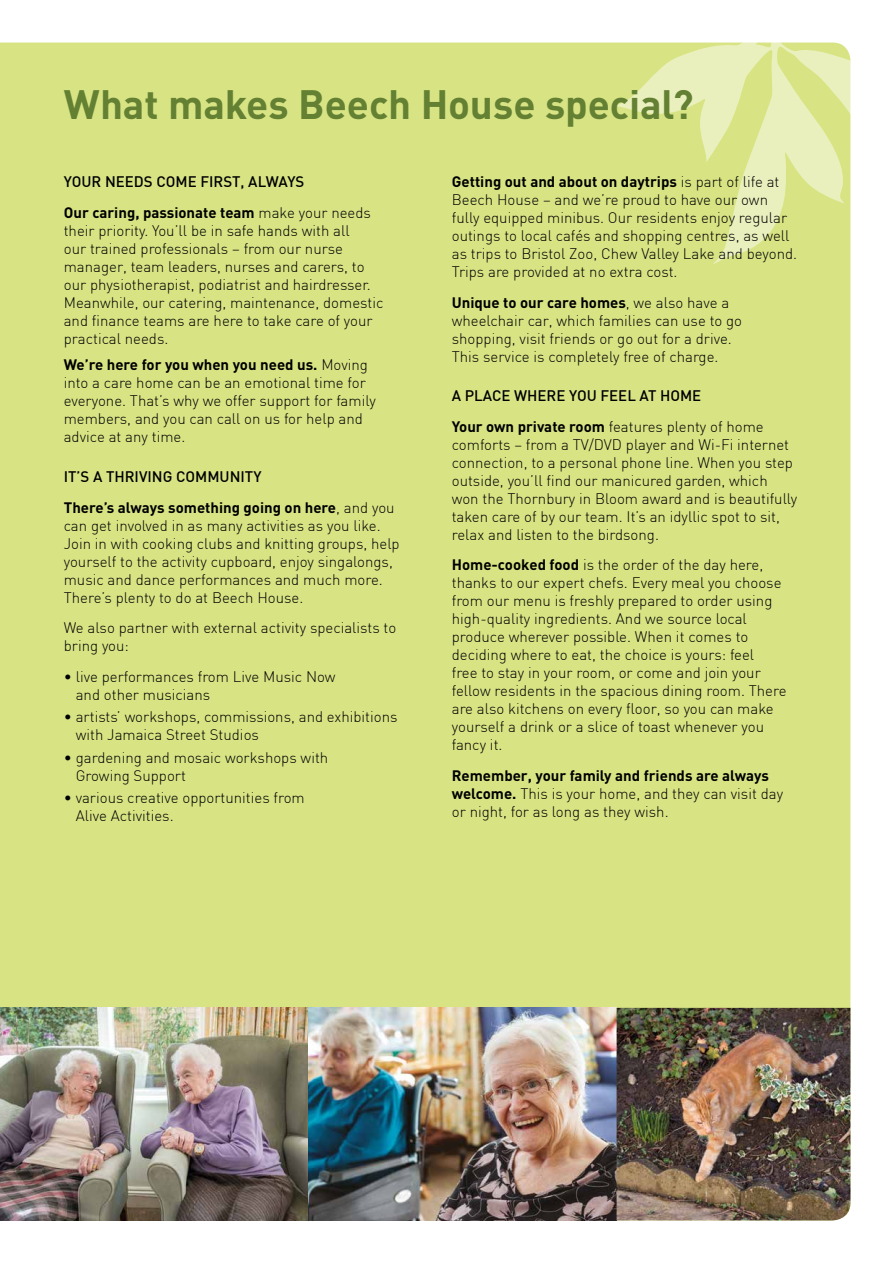
<style>
.page{position:relative;width:893px;height:1263px;background:#fff}
.page>*{position:absolute;margin:0;border:0;box-sizing:border-box;transform-origin:0 0}
.t1{font:700 40.5px "DIN";letter-spacing:-.005em;color:#638033}
.t2{font:300 15px/18px "DIN";color:#000}
.t3{font:500 15px/30.8px "DIN";color:#000}
.t4{font:700 15px/30.8px "DIN";color:#000}
.s1{font-weight:700}
.s2{font-weight:300}
.s3{font-weight:500}
</style>
<div class="page">
<div style="left:0;top:43px;width:850px;height:965px;background:#d8e484"></div>
<svg style="left:614px;top:42px;width:237px;height:222px;background:#dee898"></svg>
<img style="left:0;top:1008px;width:850px;height:212px">
<h1 class="t1" style="left:64px;top:90px;width:631px">What makes Beech House special?</h1>
<p class="t3" style="left:64px;top:168px;width:309px">YOUR NEEDS COME FIRST, ALWAYS<br><span class="s1">Our caring, passionate team</span> <span class="s2">make your needs</span></p>
<p class="t2" style="left:64px;top:223px;width:321px">their priority. You’ll be in safe hands with all<br>our trained professionals – from our nurse manager, team leaders, nurses and carers, to our physiotherapist, podiatrist and hairdresser.<br>Meanwhile, our catering, maintenance, domestic and finance teams are here to take care of your practical needs.</p>
<p class="t2" style="left:64px;top:357px;width:313px"><span class="s1">We’re here for you when you need us.</span> Moving into a care home can be an emotional time for everyone. That’s why we offer support for family members, and you can call on us for help and advice at any time.</p>
<p class="t4" style="left:64px;top:462px;width:332px"><span class="s3">IT’S A THRIVING COMMUNITY<br></span>There’s always something going on here<span class="s2">, and you</span></p>
<p class="t2" style="left:64px;top:517px;width:337px">can get involved in as many activities as you like.<br>Join in with cooking clubs and knitting groups, help yourself to the activity cupboard, enjoy singalongs, music and dance performances and much more.<br>There’s plenty to do at Beech House.</p>
<p class="t2" style="left:64px;top:620px;width:334px">We also partner with external activity specialists to bring you:</p>
<p class="t2" style="left:76px;top:669px;width:261px;text-indent:-12px">• live performances from Live Music Now and other musicians</p>
<p class="t2" style="left:76px;top:709px;width:323px;text-indent:-12px">• artists’ workshops, commissions, and exhibitions with Jamaica Street Studios</p>
<p class="t2" style="left:76px;top:749px;width:254px;text-indent:-12px">• gardening and mosaic workshops with<br>Growing Support</p>
<p class="t2" style="left:76px;top:790px;width:231px;text-indent:-12px">• various creative opportunities from<br>Alive Activities.</p>
<p class="t2" style="left:452px;top:174px;width:347px"><span class="s1">Getting out and about on daytrips</span> is part of life at Beech House – and we’re proud to have our own fully equipped minibus. Our residents enjoy regular outings to local cafés and shopping centres, as well as trips to Bristol Zoo, Chew Valley Lake and beyond.<br>Trips are provided at no extra cost.</p>
<p class="t2" style="left:452px;top:294px;width:292px"><span class="s1">Unique to our care homes</span>, we also have a wheelchair car, which families can use to go shopping, visit friends or go out for a drive.<br>This service is completely free of charge.</p>
<p class="t3" style="left:452px;top:381px;width:313px">A PLACE WHERE YOU FEEL AT HOME<br><span class="s1">Your own private room</span> <span class="s2">features plenty of home</span></p>
<p class="t2" style="left:452px;top:436px;width:347px">comforts – from a TV/DVD player and Wi-Fi internet connection, to a personal phone line. When you step outside, you’ll find our manicured garden, which won the Thornbury in Bloom award and is beautifully taken care of by our team. It’s an idyllic spot to sit, relax and listen to the birdsong.</p>
<p class="t2" style="left:452px;top:557px;width:336px"><span class="s1">Home-cooked food</span> is the order of the day here, thanks to our expert chefs. Every meal you choose from our menu is freshly prepared to order using high-quality ingredients. And we source local produce wherever possible. When it comes to deciding where to eat, the choice is yours: feel<br>free to stay in your room, or come and join your fellow residents in the spacious dining room. There are also kitchens on every floor, so you can make yourself a drink or a slice of toast whenever you fancy it.</p>
<p class="t2" style="left:452px;top:768px;width:333px"><span class="s1">Remember, your family and friends are always welcome.</span> This is your home, and they can visit day or night, for as long as they wish.</p>
</div>
